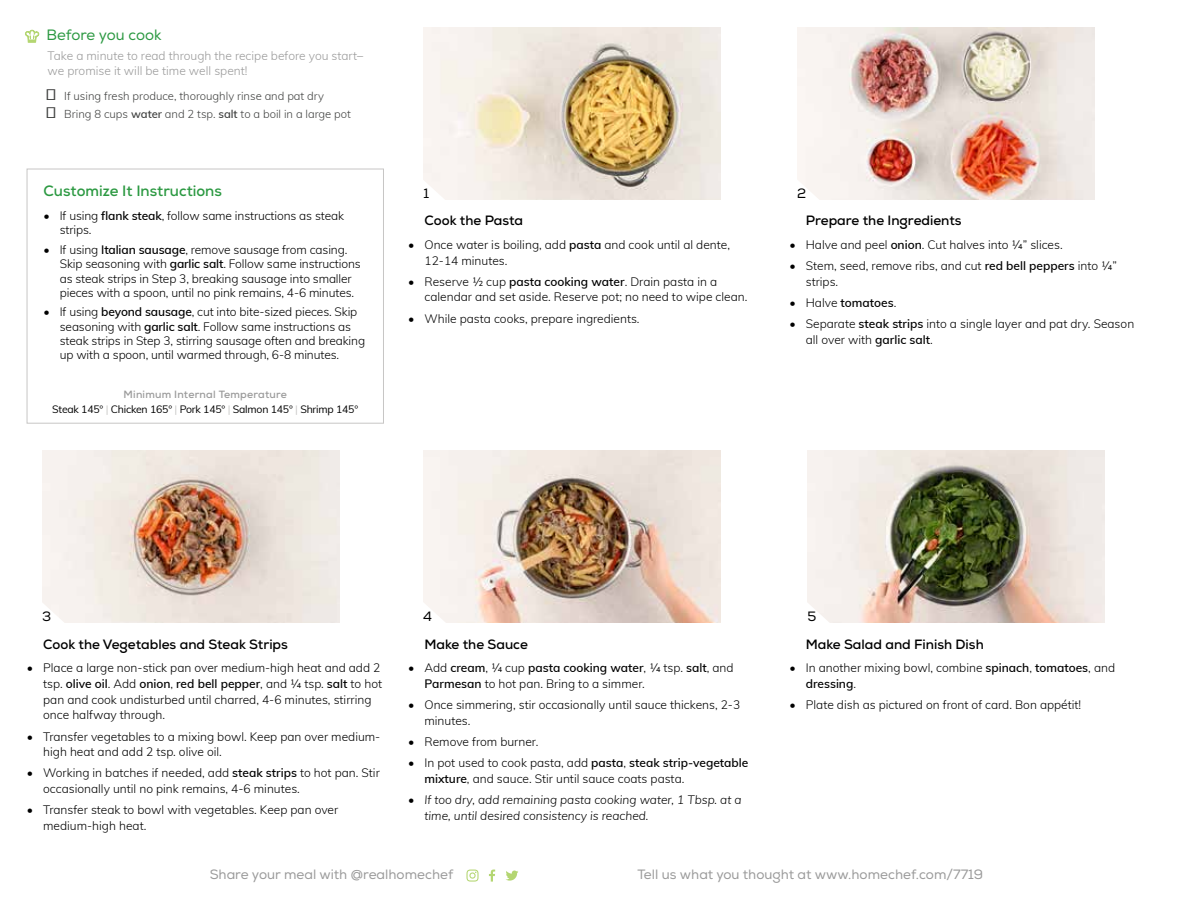
<style>
.page{position:relative;width:1188px;height:918px;background:#fff}
.page>*{position:absolute;margin:0;border:0;box-sizing:border-box;transform-origin:0 0}
.t1{font:700 15px "Nexa";color:#2c9942}
.t2{font:15px "Nexa";letter-spacing:-.005em;color:#2c9942}
.t3{font:700 13.5px "Nexa";color:#000}
.t4{font:13.5px "Nexa";color:#9a9a9a}
.t5{font:13.5px "Nexa";color:#000}
.t6{font:300 12px/15.8px "Muli";color:#000}
.t7{font:italic 300 12px/15.8px "Muli";color:#000}
.t8{font:300 12px/15px "Muli";color:#9a9a9a}
.t9{font:600 12px "Muli";color:#000}
.t10{font:300 11.25px/18px "Muli";color:#414241}
.t11{font:10.5px "Muli";letter-spacing:-.02em;color:#000}
.t12{font:700 10.5px "Nexa";letter-spacing:.02em;color:#9a9a9a}
.s1{font-weight:600}
.s2{color:#c7c6c5}
.s3{font-weight:300}
.s4{font-style:normal}
</style>
<div class="page">
<div style="left:27px;top:169px;width:357px;height:255px;border:1px solid #c7c6c5"></div>
<svg style="left:25px;top:30px;width:14px;height:12px"></svg>
<svg style="left:489px;top:870px;width:6px;height:12px"></svg>
<svg style="left:466px;top:870px;width:13px;height:12px"></svg>
<svg style="left:506px;top:871px;width:12px;height:10px"></svg>
<img style="left:42px;top:450px;width:297px;height:173px">
<img style="left:423px;top:450px;width:297px;height:173px">
<img style="left:423px;top:27px;width:297px;height:173px">
<img style="left:808px;top:450px;width:297px;height:173px">
<img style="left:797px;top:27px;width:297px;height:173px">
<svg style="left:423px;top:178px;width:24px;height:22px"></svg>
<svg style="left:797px;top:178px;width:24px;height:22px"></svg>
<svg style="left:42px;top:601px;width:24px;height:22px"></svg>
<svg style="left:423px;top:601px;width:24px;height:22px"></svg>
<svg style="left:807px;top:601px;width:24px;height:22px"></svg>
<p class="t2" style="left:46px;top:26px;width:117px">Before you cook</p>
<p class="t8" style="left:48px;top:47px;width:317px">Take a minute to read through the recipe before you start– we promise it will be time well spent!</p>
<p class="t10" style="left:64px;top:87px;width:288px">If using fresh produce, thoroughly rinse and pat dry<br>Bring 8 cups <span class="s1">water</span> and 2 tsp. <span class="s1">salt</span> to a boil in a large pot</p>
<p class="t1" style="left:44px;top:181px;width:180px">Customize It Instructions</p>
<p class="t6" style="left:60px;top:208px;width:286px;line-height:14.2px;text-indent:-16px">• If using <span class="s1">flank steak</span>, follow same instructions as steak strips.</p>
<p class="t6" style="left:60px;top:242px;width:303px;line-height:14.2px;text-indent:-16px">• If using <span class="s1">Italian sausage</span>, remove sausage from casing.<br>Skip seasoning with <span class="s1">garlic salt</span>. Follow same instructions as steak strips in Step 3, breaking sausage into smaller pieces with a spoon, until no pink remains, 4-6 minutes.</p>
<p class="t6" style="left:60px;top:304px;width:307px;line-height:14.2px;text-indent:-16px">• If using <span class="s1">beyond sausage</span>, cut into bite-sized pieces. Skip seasoning with <span class="s1">garlic salt</span>. Follow same instructions as steak strips in Step 3, stirring sausage often and breaking up with a spoon, until warmed through, 6-8 minutes.</p>
<p class="t12" style="left:124px;top:387px;width:165px">Minimum Internal Temperature</p>
<p class="t11" style="left:52px;top:401px;width:308px">Steak 145° <span class="s2">|</span> Chicken 165° <span class="s2">|</span> Pork 145° <span class="s2">|</span> Salmon 145° <span class="s2">|</span> Shrimp 145°</p>
<p class="t5" style="left:423px;top:185px;width:7px">1</p>
<p class="t3" style="left:425px;top:212px;width:100px">Cook the Pasta</p>
<p class="t6" style="left:425px;top:236px;width:307px;text-indent:-16px">• Once water is boiling, add <span class="s1">pasta</span> and cook until al dente,<br>12-14 minutes.</p>
<p class="t6" style="left:425px;top:273px;width:324px;text-indent:-16px">• Reserve ½ cup <span class="s1">pasta cooking water</span>. Drain pasta in a calendar and set aside. Reserve pot; no need to wipe clean.</p>
<p class="t6" style="left:408px;top:310px;width:233px">• While pasta cooks, prepare ingredients.</p>
<p class="t5" style="left:797px;top:185px;width:11px">2</p>
<p class="t3" style="left:806px;top:212px;width:157px">Prepare the Ingredients</p>
<p class="t6" style="left:790px;top:236px;width:275px">• Halve and peel <span class="s1">onion</span>. Cut halves into ¼” slices.</p>
<p class="t6" style="left:806px;top:257px;width:313px;text-indent:-16px">• Stem, seed, remove ribs, and cut <span class="s1">red bell peppers</span> into ¼” strips.</p>
<p class="t9" style="left:790px;top:294px;width:108px"><span class="s3">• Halve</span> tomatoes<span class="s3">.</span></p>
<p class="t6" style="left:806px;top:315px;width:330px;text-indent:-16px">• Separate <span class="s1">steak strips</span> into a single layer and pat dry. Season all over with <span class="s1">garlic salt</span>.</p>
<p class="t5" style="left:42px;top:608px;width:11px">3</p>
<p class="t5" style="left:423px;top:608px;width:10px">4</p>
<p class="t5" style="left:808px;top:608px;width:10px">5</p>
<p class="t3" style="left:43px;top:636px;width:246px">Cook the Vegetables and Steak Strips</p>
<p class="t6" style="left:43px;top:659px;width:340px;text-indent:-16px">• Place a large non-stick pan over medium-high heat and add 2 tsp. <span class="s1">olive oil</span>. Add <span class="s1">onion</span>, <span class="s1">red bell pepper</span>, and ¼ tsp. <span class="s1">salt</span> to hot pan and cook undisturbed until charred, 4-6 minutes, stirring once halfway through.</p>
<p class="t6" style="left:43px;top:728px;width:339px;text-indent:-16px">• Transfer vegetables to a mixing bowl. Keep pan over medium&shy;high heat and add 2 tsp. olive oil.</p>
<p class="t6" style="left:43px;top:765px;width:338px;text-indent:-16px">• Working in batches if needed, add <span class="s1">steak strips</span> to hot pan. Stir occasionally until no pink remains, 4-6 minutes.</p>
<p class="t6" style="left:43px;top:802px;width:297px;text-indent:-16px">• Transfer steak to bowl with vegetables. Keep pan over medium-high heat.</p>
<p class="t3" style="left:424px;top:635px;width:105px">Make the Sauce</p>
<p class="t6" style="left:424px;top:659px;width:311px;text-indent:-16px">• Add <span class="s1">cream</span>, ¼ cup <span class="s1">pasta cooking water</span>, ¼ tsp. <span class="s1">salt</span>, and<br><span class="s1">Parmesan</span> to hot pan. Bring to a simmer.</p>
<p class="t6" style="left:424px;top:696px;width:317px;text-indent:-16px">• Once simmering, stir occasionally until sauce thickens, 2-3 minutes.</p>
<p class="t6" style="left:408px;top:733px;width:132px">• Remove from burner.</p>
<p class="t6" style="left:424px;top:754px;width:325px;text-indent:-16px">• In pot used to cook pasta, add <span class="s1">pasta</span>, <span class="s1">steak strip-vegetable mixture</span>, and sauce. Stir until sauce coats pasta.</p>
<p class="t7" style="left:424px;top:791px;width:319px;text-indent:-16px"><span class="s4">•</span> If too dry, add remaining pasta cooking water, 1 Tbsp. at a time, until desired consistency is reached.</p>
<p class="t3" style="left:806px;top:635px;width:179px">Make Salad and Finish Dish</p>
<p class="t6" style="left:806px;top:659px;width:311px;text-indent:-16px">• In another mixing bowl, combine <span class="s1">spinach</span>, <span class="s1">tomatoes</span>, and <span class="s1">dressing</span>.</p>
<p class="t6" style="left:790px;top:696px;width:293px">• Plate dish as pictured on front of card. Bon appétit!</p>
<p class="t4" style="left:210px;top:867px;width:245px">Share your meal with @realhomechef</p>
<p class="t4" style="left:638px;top:867px;width:347px">Tell us what you thought at www.homechef.com/7719</p>
</div>
